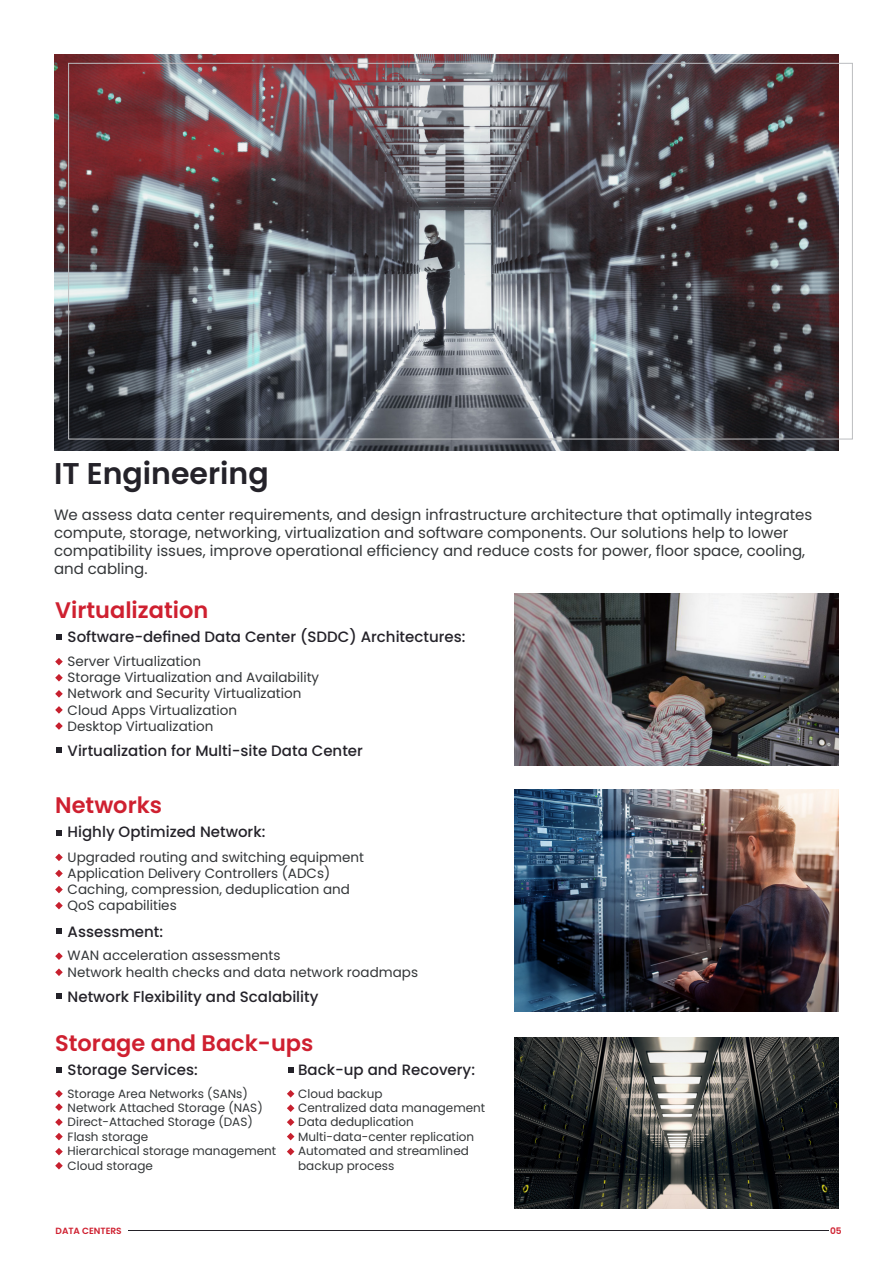
<style>
.page{position:relative;width:893px;height:1263px;background:#fff}
.page>*{position:absolute;margin:0;border:0;box-sizing:border-box;transform-origin:0 0}
.t1{font:600 30px "Poppins";color:#242229}
.t2{font:600 22.5px "Poppins";color:#cf2030}
.t3{font:15px/18px "Poppins";color:#333638}
.t4{font:500 15px "Poppins";color:#242229}
.t5{font:13.5px/16.2px "Poppins";color:#333638}
.t6{font:12px "Poppins";color:#333638}
.t7{font:600 9px "Poppins";color:#cf2030}
</style>
<div class="page">
<img style="left:54px;top:54px;width:785px;height:396px">
<svg style="left:55px;top:658px;width:8px;height:7px"></svg>
<svg style="left:55px;top:853px;width:8px;height:8px"></svg>
<svg style="left:55px;top:1090px;width:8px;height:7px"></svg>
<svg style="left:287px;top:1090px;width:7px;height:7px"></svg>
<svg style="left:55px;top:1103px;width:8px;height:8px"></svg>
<svg style="left:287px;top:1104px;width:7px;height:8px"></svg>
<svg style="left:287px;top:1118px;width:7px;height:8px"></svg>
<svg style="left:287px;top:1133px;width:7px;height:7px"></svg>
<svg style="left:287px;top:1148px;width:7px;height:7px"></svg>
<svg style="left:55px;top:1118px;width:8px;height:8px"></svg>
<svg style="left:55px;top:1133px;width:8px;height:7px"></svg>
<svg style="left:55px;top:1148px;width:8px;height:7px"></svg>
<svg style="left:55px;top:1162px;width:8px;height:7px"></svg>
<svg style="left:55px;top:952px;width:8px;height:8px"></svg>
<svg style="left:56px;top:634px;width:6px;height:6px"></svg>
<svg style="left:56px;top:830px;width:6px;height:5px"></svg>
<svg style="left:56px;top:1067px;width:6px;height:6px"></svg>
<svg style="left:288px;top:1067px;width:5px;height:6px"></svg>
<svg style="left:56px;top:747px;width:6px;height:6px"></svg>
<svg style="left:56px;top:993px;width:6px;height:6px"></svg>
<svg style="left:56px;top:928px;width:6px;height:5px"></svg>
<svg style="left:55px;top:674px;width:8px;height:7px"></svg>
<svg style="left:55px;top:870px;width:8px;height:7px"></svg>
<svg style="left:55px;top:968px;width:8px;height:8px"></svg>
<svg style="left:55px;top:690px;width:8px;height:8px"></svg>
<svg style="left:55px;top:886px;width:8px;height:7px"></svg>
<svg style="left:55px;top:706px;width:8px;height:8px"></svg>
<svg style="left:55px;top:902px;width:8px;height:7px"></svg>
<svg style="left:55px;top:722px;width:8px;height:8px"></svg>
<img style="left:514px;top:594px;width:325px;height:171px">
<img style="left:514px;top:1037px;width:325px;height:172px">
<img style="left:514px;top:790px;width:325px;height:221px">
<hr style="left:128px;top:1231px;width:700px;height:1px;background:#242229">
<p class="t1" style="left:54px;top:456px;width:216px">IT Engineering</p>
<p class="t3" style="left:54px;top:505px;width:760px">We assess data center requirements, and design infrastructure architecture that optimally integrates compute, storage, networking, virtualization and software components. Our solutions help to lower compatibility issues, improve operational efficiency and reduce costs for power, floor space, cooling, and cabling.</p>
<p class="t2" style="left:55px;top:597px;width:155px">Virtualization</p>
<p class="t4" style="left:68px;top:628px;width:399px">Software-defined Data Center (SDDC) Architectures:</p>
<p class="t5" style="left:68px;top:653px;width:135px">Server Virtualization</p>
<p class="t5" style="left:68px;top:669px;width:253px">Storage Virtualization and Availability</p>
<p class="t5" style="left:68px;top:685px;width:235px">Network and Security Virtualization</p>
<p class="t5" style="left:68px;top:702px;width:171px">Cloud Apps Virtualization</p>
<p class="t5" style="left:68px;top:718px;width:147px">Desktop Virtualization</p>
<p class="t4" style="left:68px;top:742px;width:297px">Virtualization for Multi-site Data Center</p>
<p class="t2" style="left:55px;top:792px;width:108px">Networks</p>
<p class="t4" style="left:68px;top:823px;width:199px">Highly Optimized Network:</p>
<p class="t5" style="left:68px;top:849px;width:298px">Upgraded routing and switching equipment</p>
<p class="t5" style="left:68px;top:865px;width:264px">Application Delivery Controllers (ADCs)</p>
<p class="t5" style="left:68px;top:881px;width:284px">Caching, compression, deduplication and<br>QoS capabilities</p>
<p class="t4" style="left:68px;top:922px;width:97px">Assessment:</p>
<p class="t5" style="left:68px;top:948px;width:214px">WAN acceleration assessments</p>
<p class="t5" style="left:68px;top:964px;width:352px">Network health checks and data network roadmaps</p>
<p class="t4" style="left:68px;top:988px;width:252px">Network Flexibility and Scalability</p>
<p class="t2" style="left:55px;top:1030px;width:260px">Storage and Back-ups</p>
<p class="t4" style="left:68px;top:1061px;width:132px">Storage Services:</p>
<p class="t4" style="left:298px;top:1061px;width:178px">Back-up and Recovery:</p>
<p class="t6" style="left:68px;top:1086px;width:182px">Storage Area Networks (SANs)</p>
<p class="t6" style="left:68px;top:1101px;width:197px">Network Attached Storage (NAS)</p>
<p class="t6" style="left:68px;top:1115px;width:187px">Direct-Attached Storage (DAS)</p>
<p class="t6" style="left:68px;top:1129px;width:82px">Flash storage</p>
<p class="t6" style="left:68px;top:1144px;width:210px">Hierarchical storage management</p>
<p class="t6" style="left:68px;top:1158px;width:87px">Cloud storage</p>
<p class="t6" style="left:298px;top:1086px;width:86px">Cloud backup</p>
<p class="t6" style="left:298px;top:1101px;width:189px">Centralized data management</p>
<p class="t6" style="left:298px;top:1115px;width:117px">Data deduplication</p>
<p class="t6" style="left:298px;top:1129px;width:178px">Multi-data-center replication</p>
<p class="t6" style="left:298px;top:1144px;width:172px">Automated and streamlined</p>
<p class="t6" style="left:298px;top:1158px;width:98px">backup process</p>
<p class="t7" style="left:56px;top:1225px;width:68px">DATA CENTERS</p>
<p class="t7" style="left:830px;top:1225px;width:13px">05</p>
</div>
